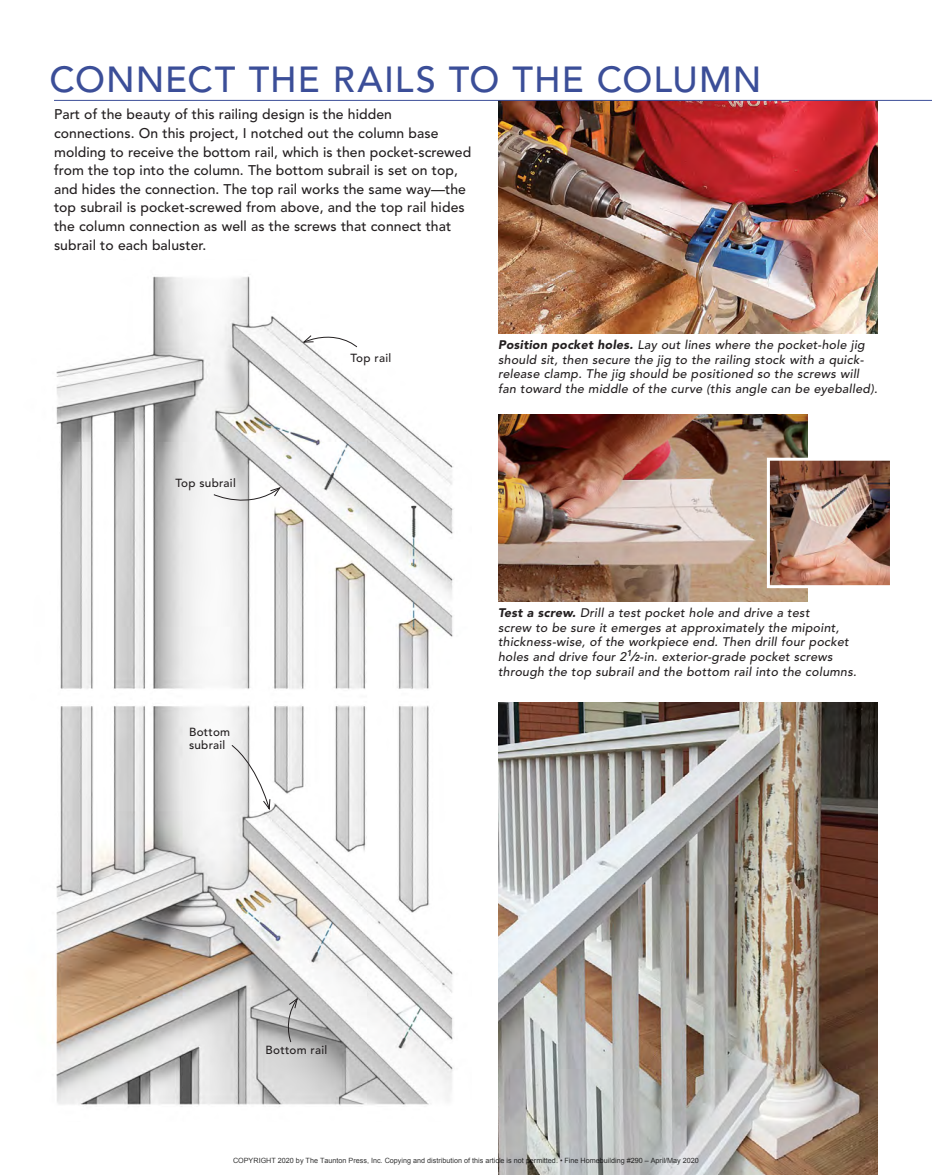
<style>
.page{position:relative;width:932px;height:1175px;background:#fff}
.page>*{position:absolute;margin:0;border:0;box-sizing:border-box;transform-origin:0 0}
.t1{font:500 36px "Avenir LT Std";letter-spacing:.025em;color:#3b4e98}
.t2{font:500 13.95px/18.6px "Avenir LT Std";letter-spacing:.005em;color:#231f20}
.t3{font:italic 500 12.3px/14.7px "Avenir LT Std";letter-spacing:.02em;color:#231f20}
.t4{font:500 11.7px/13.2px "Avenir LT Std";letter-spacing:.02em;color:#231f20}
.t5{font:7.2px "Arial";color:rgb(0 0 0/.8)}
.s1{font-weight:900}
.s2{font-weight:800}
.s3{font-weight:800;font-size:8.7px}
</style>
<div class="page">
<img style="left:56px;top:276px;width:397px;height:831px">
<img style="left:498px;top:702px;width:380px;height:472px">
<img style="left:498px;top:101px;width:380px;height:232px">
<img style="left:498px;top:414px;width:309px;height:187px">
<img style="left:770px;top:462px;width:118px;height:122px">
<div style="left:766px;top:458px;width:126px;height:130px;border:3px solid #fff"></div>
<hr style="left:54px;top:100px;width:878px;height:1px;background:#3b4e98">
<svg style="left:231px;top:744px;width:40px;height:67px"></svg>
<svg style="left:282px;top:997px;width:16px;height:45px"></svg>
<svg style="left:213px;top:486px;width:68px;height:25px"></svg>
<svg style="left:302px;top:329px;width:55px;height:19px"></svg>
<p class="t1" style="left:50px;top:58px;width:713px">Connect The rai ls to the column</p>
<p class="t2" style="left:54px;top:106px;width:419px">Part of the beauty of this railing design is the hidden connections. On this project, I notched out the column base molding to receive the bottom rail, which is then pocket-screwed from the top into the column. The bottom subrail is set on top, and hides the connection. The top rail works the same way—the top subrail is pocket-screwed from above, and the top rail hides the column connection as well as the screws that connect that subrail to each baluster.</p>
<p class="t4" style="left:175px;top:477px;width:62px">Top subrail</p>
<p class="t4" style="left:350px;top:352px;width:42px">Top rail</p>
<p class="t3" style="left:498px;top:337px;width:381px"><span class="s1">Position pocket holes.</span> Lay out lines where the pocket-hole jig should sit, then secure the jig to the railing stock with a quick&shy;release clamp. The jig should be positioned so the screws will fan toward the middle of the curve (this angle can be eyeballed).</p>
<p class="t4" style="left:189px;top:726px;width:43px">Bottom subrail</p>
<p class="t3" style="left:498px;top:606px;width:360px"><span class="s1">Test a screw.</span> Drill a test pocket hole and drive a test<br>screw to be sure it emerges at approximately the mipoint, thickness-wise, of the workpiece end. Then drill four pocket holes and drive four 2<sup>1</sup><span class="s2">⁄</span><span class="s3">2</span>-in. exterior-grade pocket screws through the top subrail and the bottom rail into the columns.</p>
<p class="t4" style="left:265px;top:1044px;width:63px">Bottom rail</p>
<p class="t5" style="left:233px;top:1155px;width:467px">COPYRIGHT 2020 by The Taunton Press, Inc. Copying and distribution of this article is not permitted. • Fine Homebuilding #290 – April/May 2020</p>
</div>
